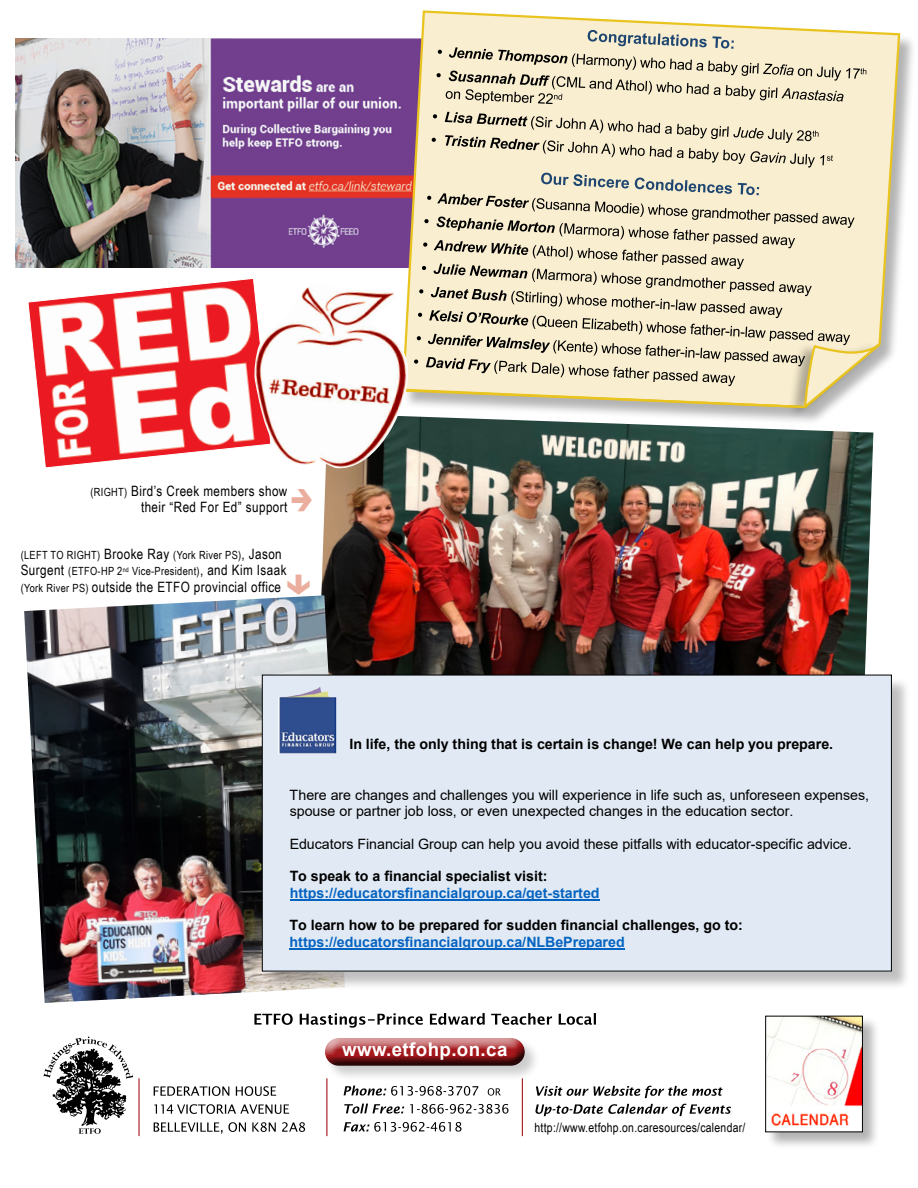
<style>
.page{position:relative;width:918px;height:1188px;background:#fff}
.page>*{position:absolute;margin:0;border:0;box-sizing:border-box;transform-origin:0 0}
.t1{font:700 18.75px "Arial";letter-spacing:.02em;color:#fff}
.t2{font:14.25px/16.2px "Arial";color:#000}
.t3{font:700 14.25px "Arial";color:#000}
.t4{font:14.25px/16.5px "Arial Narrow";letter-spacing:.03em;color:#000;text-align:right}
.t5{font:700 14.25px "Arial";color:#0563c1}
.t6{font:12.75px "Arial Narrow";letter-spacing:.02em;color:#000}
.t7{font:11.25px/16.5px "Arial Narrow";letter-spacing:.03em;color:#000}
.s1{font-size:11.25px}
.s2{font-size:14.25px}
</style>
<div class="page">
<img style="left:15px;top:38px;width:386px;height:230px">
<img style="left:321px;top:425px;width:552px;height:250px">
<img style="left:24px;top:595px;width:321px;height:408px">
<svg style="left:44px;top:1037px;width:89px;height:97px"></svg>
<div style="left:324px;top:1037px;width:216px;height:45px;background:#000;opacity:.2"></div>
<div style="left:314px;top:1027px;width:218px;height:39px;background:#fff"></div>
<div style="left:318px;top:1038px;width:218px;height:29px;background:#000;opacity:.75"></div>
<svg style="left:154px;top:1122px;width:151px;height:12px"></svg>
<svg style="left:154px;top:1104px;width:135px;height:10px"></svg>
<svg style="left:154px;top:1086px;width:122px;height:10px"></svg>
<svg style="left:535px;top:1104px;width:196px;height:12px"></svg>
<svg style="left:536px;top:1086px;width:187px;height:12px"></svg>
<svg style="left:254px;top:1013px;width:342px;height:15px"></svg>
<hr style="left:138px;top:1078px;width:2px;height:58px;background:#a5181c">
<hr style="left:326px;top:1078px;width:1px;height:58px;background:#a5181c">
<hr style="left:522px;top:1078px;width:1px;height:58px;background:#a5181c">
<svg style="left:344px;top:1122px;width:118px;height:10px"></svg>
<svg style="left:344px;top:1104px;width:165px;height:10px"></svg>
<svg style="left:344px;top:1086px;width:157px;height:10px"></svg>
<div style="left:766px;top:1016px;width:114px;height:134px;background:#000;opacity:.3"></div>
<img style="left:767px;top:1018px;width:94px;height:112px">
<div style="left:765px;top:1016px;width:98px;height:116px;border:1px solid #000"></div>
<div style="left:403px;top:11px;width:514px;height:414px;background:#000;opacity:.3"></div>
<svg style="left:401px;top:10px;width:500px;height:399px"></svg>
<div style="left:787px;top:341px;width:92px;height:79px;background:#000;opacity:.3"></div>
<div style="left:264px;top:676px;width:647px;height:314px;background:#000;opacity:.25"></div>
<div style="left:262px;top:675px;width:629px;height:296px;background:#e1eaf4"></div>
<img style="left:278px;top:687px;width:58px;height:67px">
<hr style="left:290px;top:899px;width:309px;height:2px;background:#0563c1">
<hr style="left:290px;top:948px;width:335px;height:2px;background:#0563c1">
<svg style="left:28px;top:278px;width:226px;height:190px"></svg>
<img style="left:253px;top:284px;width:156px;height:187px">
<svg style="left:402px;top:112px;width:480px;height:300px;background:#ded3b9"></svg>
<svg style="left:437px;top:30px;width:429px;height:74px;background:#dcd3b9"></svg>
<p class="t4" style="left:90px;top:482px;width:199px"><span class="s1">(RIGHT)</span> Bird’s Creek members show their “Red For Ed” support</p>
<p class="t7" style="left:21px;top:546px;width:267px">(LEFT TO RIGHT) <span class="s2">Brooke Ray</span> (York River PS)<span class="s2">, Jason<br>Surgent</span> (ETFO-HP 2<sup>nd</sup> Vice-President)<span class="s2">, and Kim Isaak</span></p>
<p class="t4" style="left:21px;top:578px;width:262px"><span class="s1">(York River PS)</span> outside the ETFO provincial office</p>
<p class="t3" style="left:349px;top:734px;width:485px">In life, the only thing that is certain is change! We can help you prepare.</p>
<p class="t2" style="left:290px;top:787px;width:581px">There are changes and challenges you will experience in life such as, unforeseen expenses, spouse or partner job loss, or even unexpected changes in the education sector.</p>
<p class="t2" style="left:290px;top:836px;width:564px">Educators Financial Group can help you avoid these pitfalls with educator-specific advice.</p>
<p class="t3" style="left:290px;top:866px;width:259px">To speak to a financial specialist visit:</p>
<p class="t5" style="left:290px;top:883px;width:311px">https://educatorsfinancialgroup.ca/get-started</p>
<p class="t3" style="left:290px;top:915px;width:455px">To learn how to be prepared for sudden financial challenges, go to:</p>
<p class="t5" style="left:290px;top:932px;width:337px">https://educatorsfinancialgroup.ca/NLBePrepared</p>
<h1 class="t1" style="left:342px;top:1036px;width:167px">www.etfohp.on.ca</h1>
<p class="t6" style="left:535px;top:1118px;width:212px">http://www.etfohp.on.caresources/calendar/</p>
</div>
